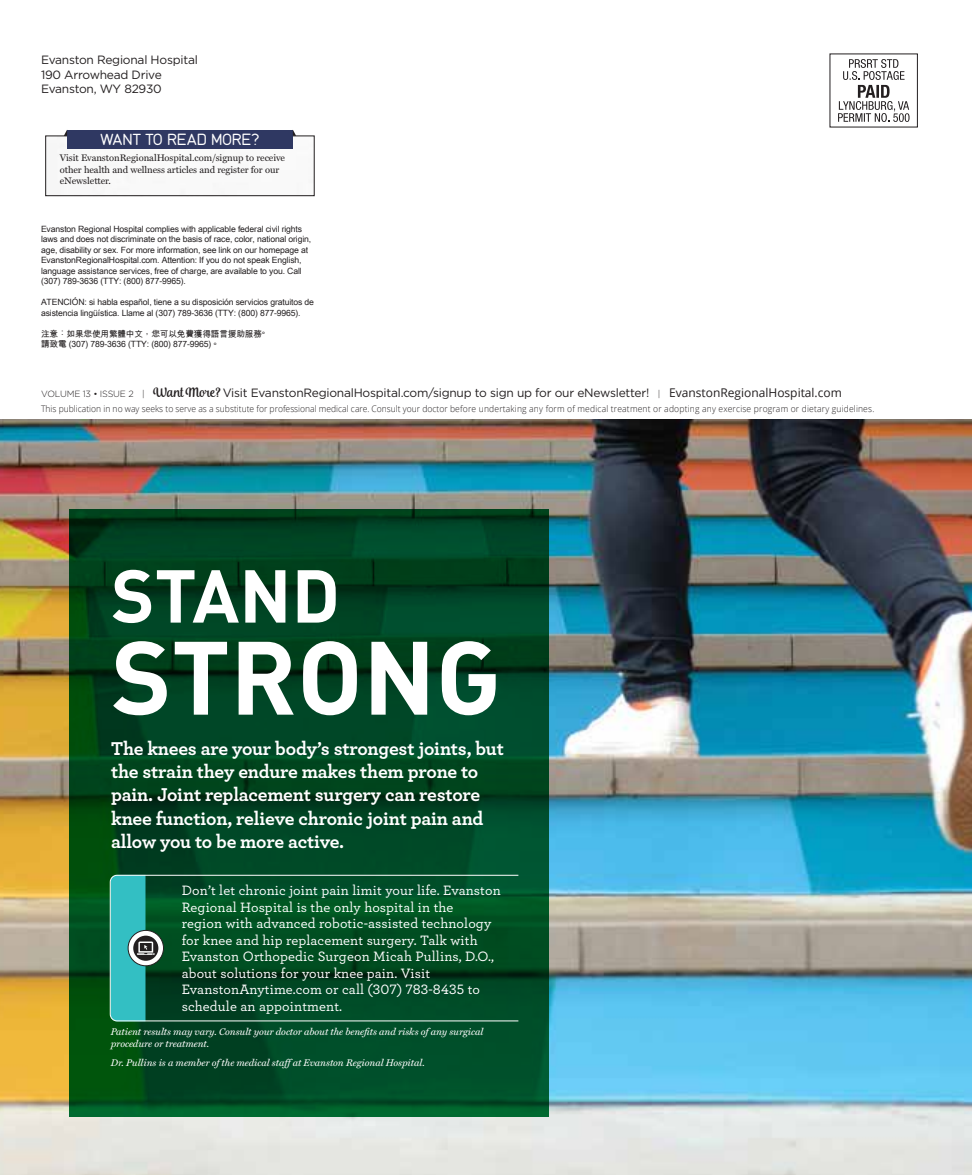
<style>
.page{position:relative;width:972px;height:1175px;background:#fff}
.page>*{position:absolute;margin:0;border:0;box-sizing:border-box;transform-origin:0 0}
.t1{font:102.3px "DIN Bold Alternate";color:#fff}
.t2{font:73.5px "DIN Bold Alternate";color:#fff}
.t3{font:700 19.5px/23.2px "Archer";letter-spacing:-.01em;color:#fff}
.t4{font:16.8px "Din 17";letter-spacing:.005em;color:#fff}
.t5{font:500 14.25px/16.5px "Archer";letter-spacing:.01em;color:#fff}
.t6{font:12px/14.4px "Gotham";letter-spacing:-.02em;color:#231f20}
.t7{font:italic 9.75px/12px "Miller Text";letter-spacing:-.005em;color:#fff}
.t8{font:9.6px/11.6px "Miller Text";letter-spacing:-.005em;color:#231f20}
.t9{font:300 9px "Open Sans";letter-spacing:.02em;color:#231f20;scale:.95 1}
.t10{font:8.7px/10.5px "Arial Unicode MS";letter-spacing:-.015em;color:#231f20}
.s1{font-weight:300;font-size:9px}
.s2{font-family:"Andalusia";font-size:13.5px}
.s3{font-family:"Open Sans"}
</style>
<div class="page">
<img style="left:0;top:427px;width:972px;height:747px">
<svg style="left:69px;top:509px;width:480px;height:607px;fill:#004622"></svg>
<div style="left:0;top:0;width:972px;height:427px;background:#231f20;opacity:.2"></div>
<div style="left:0;top:0;width:972px;height:418px;background:#fff"></div>
<img style="left:67px;top:148px;width:226px;height:1px">
<div style="left:45px;top:136px;width:270px;height:60px;border:1px solid #231f20"></div>
<div style="left:67px;top:130px;width:226px;height:18px;background:#2f3862"></div>
<svg style="left:64px;top:130px;width:3px;height:6px"></svg>
<svg style="left:293px;top:130px;width:3px;height:6px"></svg>
<svg style="left:110px;top:874px;width:409px;height:147px"></svg>
<svg style="left:128px;top:930px;width:36px;height:35px"></svg>
<div style="left:128px;top:930px;width:36px;height:36px;border:1px solid #231f20;border-radius:50%"></div>
<div style="left:133px;top:935px;width:25px;height:25px;background:#231f20;border-radius:50%"></div>
<svg style="left:110px;top:875px;width:45px;height:146px"></svg>
<svg style="left:838px;top:59px;width:72px;height:63px"></svg>
<h3 class="t6" style="left:41px;top:53px;width:158px">Evanston Regional Hospital<br>190 Arrowhead Drive<br>Evanston, WY 82930</h3>
<h3 class="t4" style="left:101px;top:128px;width:160px">WANT TO READ MORE?</h3>
<p class="t8" style="left:60px;top:152px;width:227px">Visit EvanstonRegionalHospital.com/signup to receive other health and wellness articles and register for our eNewsletter.</p>
<p class="t10" style="left:41px;top:223px;width:272px">Evanston Regional Hospital complies with applicable federal civil rights laws and does not discriminate on the basis of race, color, national origin, age, disability or sex. For more information, see link on our homepage at EvanstonRegionalHospital.com. Attention: If you do not speak English, language assistance services, free of charge, are available to you. Call (307) 789-3636 (TTY: (800) 877-9965).</p>
<p class="t10" style="left:41px;top:297px;width:275px">ATENCIÓN: si habla español, tiene a su disposición servicios gratuitos de asistencia lingüística. Llame al (307) 789-3636 (TTY: (800) 877-9965).</p>
<p class="t10" style="left:41px;top:328px;width:226px">注意：如果您使用繁體中文，您可以免費獲得語言援助服務°請致電 (307) 789-3636 (TTY: (800) 877-9965) °</p>
<h3 class="t6" style="left:41px;top:386px;width:802px"><span class="s1">VOLUME 13 • ISSUE 2 |</span> <span class="s2">Want More?</span> Visit EvanstonRegionalHospital.com/signup to sign up for our eNewsletter! <span class="s1">|</span> <span class="s3">EvanstonRegionalHospital.com</span></h3>
<p class="t9" style="left:41px;top:402px;width:879px">This publication in no way seeks to serve as a substitute for professional medical care. Consult your doctor before undertaking any form of medical treatment or adopting any exercise program or dietary guidelines.</p>
<h2 class="t2" style="left:111px;top:548px;width:230px">STAND</h2>
<h1 class="t1" style="left:111px;top:611px;width:391px">STRONG</h1>
<h3 class="t3" style="left:111px;top:735px;width:394px">The knees are your body’s strongest joints, but the strain they endure makes them prone to pain. Joint replacement surgery can restore knee function, relieve chronic joint pain and allow you to be more active.</h3>
<p class="t5" style="left:182px;top:881px;width:321px">Don’t let chronic joint pain limit your life. Evanston Regional Hospital is the only hospital in the<br>region with advanced robotic-assisted technology for knee and hip replacement surgery. Talk with Evanston Orthopedic Surgeon Micah Pullins, D.O., about solutions for your knee pain. Visit EvanstonAnytime.com or call (307) 783-8435 to schedule an appointment.</p>
<p class="t7" style="left:111px;top:1026px;width:374px">Patient results may vary. Consult your doctor about the benefits and risks of any surgical procedure or treatment.</p>
<p class="t7" style="left:111px;top:1056px;width:315px">Dr. Pullins is a member of the medical staff at Evanston Regional Hospital.</p>
</div>
